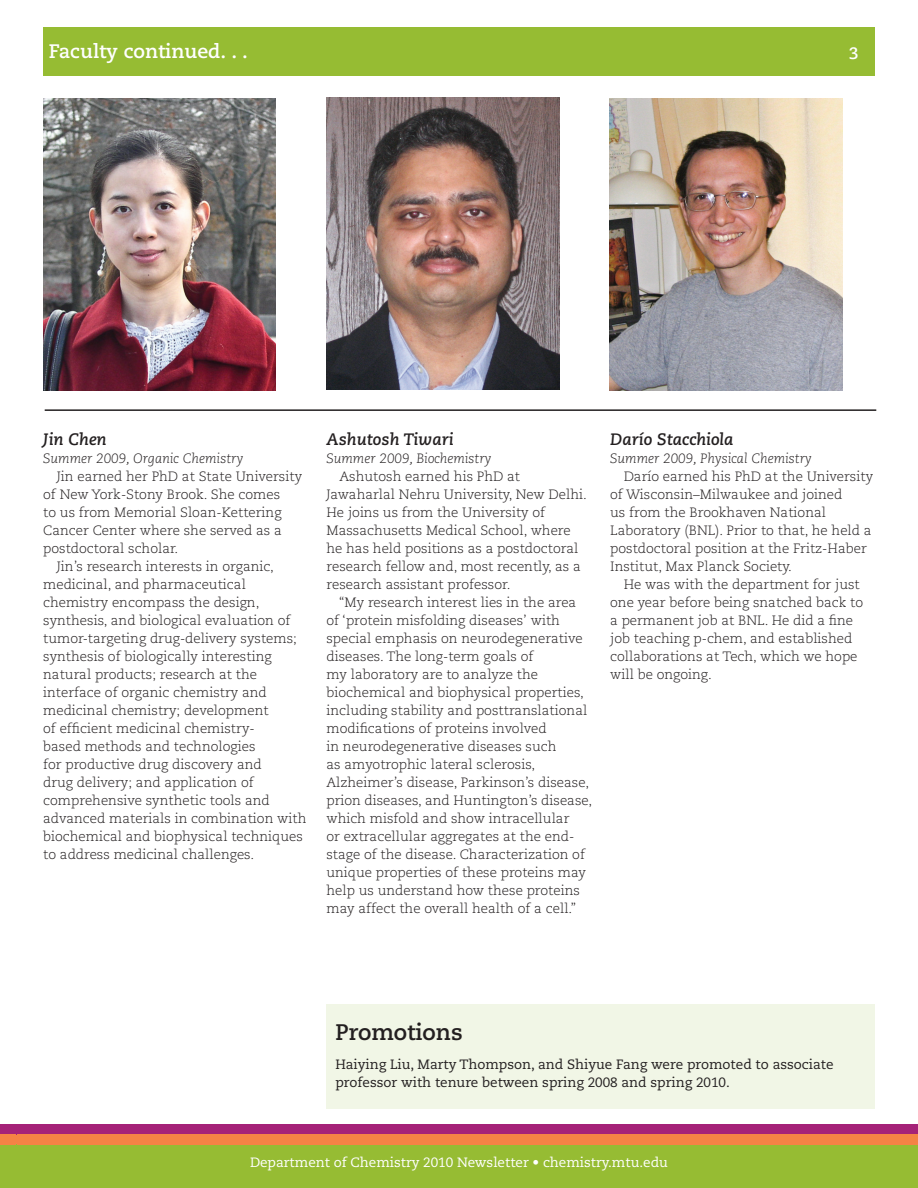
<style>
.page{position:relative;width:918px;height:1188px;background:#fff}
.page>*{position:absolute;margin:0;border:0;box-sizing:border-box;transform-origin:0 0}
.t1{font:700 22.5px "Caecilia LT Std";color:#231f20}
.t2{font:700 19.5px "Caecilia LT Std";color:#fff}
.t3{font:italic 700 16.5px "Caecilia LT Std";color:#231f20}
.t4{font:700 16.5px "Caecilia LT Std";color:#fff}
.t5{font:300 13.5px/18px "Caecilia LT Std";color:#231f20}
.t6{font:13.5px/18px "Caecilia LT Std";color:#231f20}
.t7{font:italic 300 13.5px "Caecilia LT Std";color:#231f20}
.t8{font:13.5px "Caecilia LT Std";color:#fff}
</style>
<div class="page">
<div style="left:326px;top:1004px;width:549px;height:105px;background:#f1f6e6"></div>
<div style="left:43px;top:27px;width:832px;height:48px;background:#96bc33"></div>
<div style="left:0;top:1145px;width:918px;height:43px;background:#96bc33"></div>
<div style="left:0;top:1124px;width:918px;height:11px;background:#a52278"></div>
<div style="left:0;top:1135px;width:918px;height:10px;background:#f58345"></div>
<img style="left:610px;top:98px;width:232px;height:292px">
<hr style="left:45px;top:409px;width:831px;height:2px;background:#231f20">
<img style="left:43px;top:99px;width:233px;height:291px">
<img style="left:327px;top:98px;width:233px;height:292px">
<p class="t2" style="left:49px;top:40px;width:200px">Faculty continued. . .</p>
<p class="t4" style="left:849px;top:43px;width:11px">3</p>
<p class="t3" style="left:43px;top:429px;width:65px">Jin Chen</p>
<p class="t7" style="left:43px;top:450px;width:202px">Summer 2009, Organic Chemistry</p>
<p class="t5" style="left:57px;top:467px;width:247px">Jin earned her PhD at State University</p>
<p class="t5" style="left:43px;top:485px;width:239px">of New York-Stony Brook. She comes</p>
<p class="t5" style="left:43px;top:503px;width:240px">to us from Memorial Sloan-Kettering</p>
<p class="t5" style="left:43px;top:521px;width:240px">Cancer Center where she served as a</p>
<p class="t5" style="left:43px;top:539px;width:137px">postdoctoral scholar.</p>
<p class="t5" style="left:43px;top:557px;width:265px;text-indent:14px">Jin’s research interests in organic, medicinal, and pharmaceutical chemistry encompass the design, synthesis, and biological evaluation of tumor-targeting drug-delivery systems; synthesis of biologically interesting natural products; research at the interface of organic chemistry and medicinal chemistry; development<br>of efficient medicinal chemistry-<br>based methods and technologies<br>for productive drug discovery and<br>drug delivery; and application of comprehensive synthetic tools and advanced materials in combination with biochemical and biophysical techniques to address medicinal challenges.</p>
<p class="t3" style="left:326px;top:429px;width:129px">Ashutosh Tiwari</p>
<p class="t7" style="left:326px;top:450px;width:167px">Summer 2009, Biochemistry</p>
<p class="t5" style="left:339px;top:467px;width:182px">Ashutosh earned his PhD at</p>
<p class="t5" style="left:326px;top:485px;width:262px">Jawaharlal Nehru University, New Delhi.</p>
<p class="t5" style="left:326px;top:503px;width:220px">He joins us from the University of</p>
<p class="t5" style="left:326px;top:521px;width:246px">Massachusetts Medical School, where</p>
<p class="t5" style="left:326px;top:539px;width:254px">he has held positions as a postdoctoral</p>
<p class="t5" style="left:326px;top:557px;width:256px">research fellow and, most recently, as a</p>
<p class="t5" style="left:326px;top:575px;width:185px">research assistant professor.</p>
<p class="t5" style="left:326px;top:593px;width:267px;text-indent:13px">“My research interest lies in the area of ‘protein misfolding diseases’ with special emphasis on neurodegenerative diseases. The long-term goals of<br>my laboratory are to analyze the biochemical and biophysical properties, including stability and posttranslational modifications of proteins involved<br>in neurodegenerative diseases such<br>as amyotrophic lateral sclerosis, Alzheimer’s disease, Parkinson’s disease, prion diseases, and Huntington’s disease, which misfold and show intracellular<br>or extracellular aggregates at the end&shy;stage of the disease. Characterization of unique properties of these proteins may help us understand how these proteins may affect the overall health of a cell.”</p>
<p class="t3" style="left:610px;top:429px;width:125px">Darío Stacchiola</p>
<p class="t7" style="left:610px;top:450px;width:203px">Summer 2009, Physical Chemistry</p>
<p class="t5" style="left:610px;top:467px;width:265px;text-indent:14px">Darío earned his PhD at the University of Wisconsin–Milwaukee and joined<br>us from the Brookhaven National Laboratory (BNL). Prior to that, he held a postdoctoral position at the Fritz-Haber Institut, Max Planck Society.</p>
<p class="t5" style="left:610px;top:575px;width:255px;text-indent:14px">He was with the department for just one year before being snatched back to a permanent job at BNL. He did a fine job teaching p-chem, and established collaborations at Tech, which we hope will be ongoing.</p>
<p class="t1" style="left:335px;top:1019px;width:129px">Promotions</p>
<p class="t6" style="left:335px;top:1055px;width:500px">Haiying Liu, Marty Thompson, and Shiyue Fang were promoted to associate professor with tenure between spring 2008 and spring 2010.</p>
<p class="t8" style="left:250px;top:1155px;width:419px">Department of Chemistry 2010 Newsletter • chemistry.mtu.edu</p>
</div>
